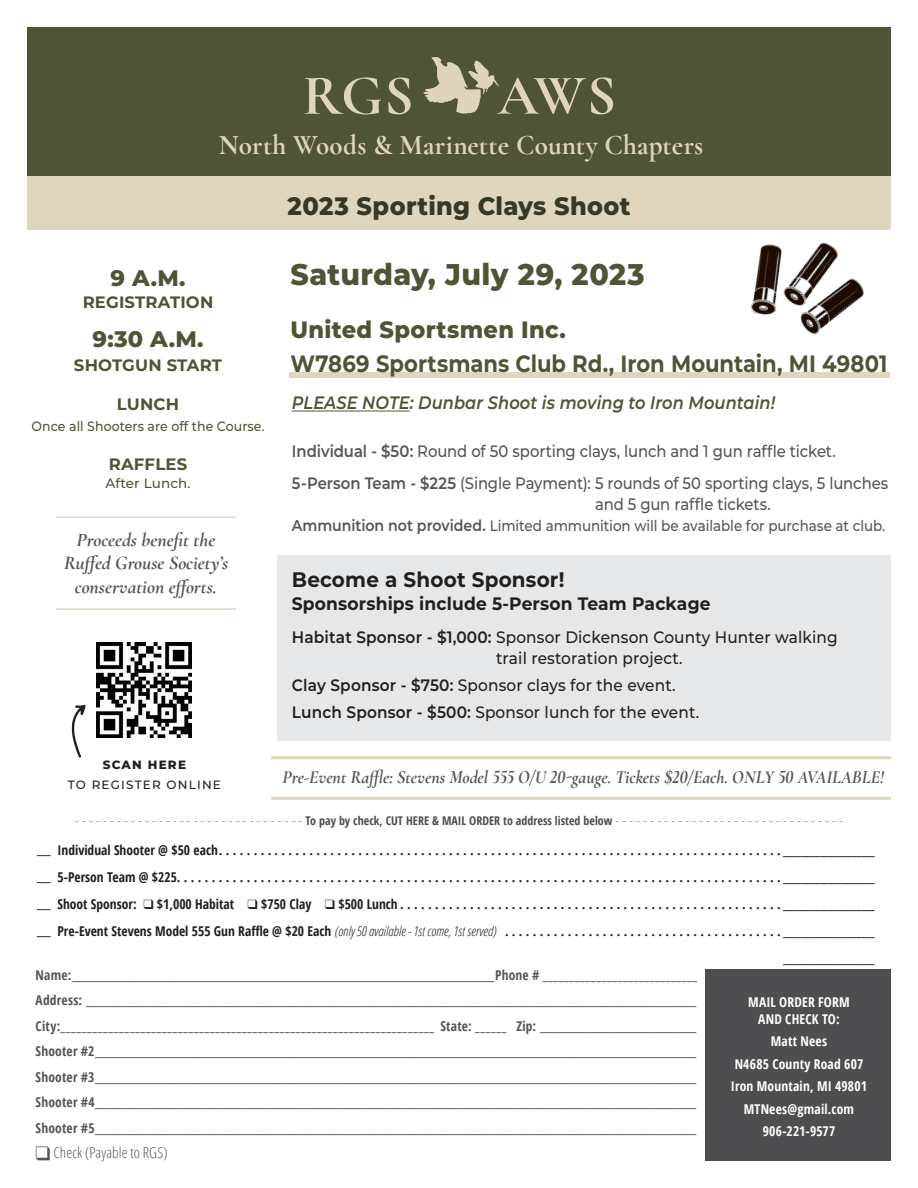
<style>
.page{position:relative;width:918px;height:1188px;background:#fff}
.page>*{position:absolute;margin:0;border:0;box-sizing:border-box;transform-origin:0 0}
.t1{font:800 30px "Montserrat";letter-spacing:.015em;color:#505437;scale:.95 1}
.t2{font:700 28.5px "Cormorant Garamond";letter-spacing:.01em;color:#dfd4bc;scale:.95 1}
.t3{font:800 25.2px "Montserrat";letter-spacing:.015em;color:#353928;scale:.95 1}
.t4{font:700 23.7px "Montserrat";color:#505437;scale:.9 1}
.t5{font:800 23.7px "Montserrat";letter-spacing:.015em;color:#505437;scale:.95 1}
.t6{font:800 22.5px "Montserrat";color:#505437}
.t7{font:700 21px "Montserrat";letter-spacing:.01em;color:#231f20;scale:.95 1}
.t8{font:italic 700 19.5px/23.4px "Cormorant Garamond";color:#54555a;text-align:center}
.t9{font:italic 700 18.75px "Cormorant Garamond";color:#54555a;scale:.94 1}
.t10{font:italic 600 18px "Montserrat";letter-spacing:.005em;color:#505437;scale:.9 1}
.t11{font:700 18px "Montserrat";letter-spacing:.01em;color:#231f20;scale:.95 1}
.t12{font:500 16.5px/21px "Montserrat";letter-spacing:.01em;color:#231f20;scale:.93 1}
.t13{font:500 16.5px/21px "Montserrat";letter-spacing:-.01em;color:#54555a;scale:.9 1}
.t14{font:700 16.5px "Montserrat";letter-spacing:.01em;color:#505437}
.t15{font:500 15px "Montserrat";letter-spacing:-.005em;color:#54555a;scale:.9 1}
.Registration{font:300 15px "Open Sans Condensed";letter-spacing:.005em;color:#54555a}
.Registration-2{font:700 13.5px "Open Sans Condensed";letter-spacing:.015em;color:#54555a}
.t16{font:700 13.5px "Open Sans Condensed";color:#231f20}
.t17{font:700 13.5px "Open Sans Condensed";letter-spacing:.015em;color:#fff}
.t18{font:500 13.5px "Montserrat";letter-spacing:.005em;color:#505437;scale:.93 1}
.t19{font:500 13.5px "Montserrat";letter-spacing:.005em;color:#505437}
.t20{font:300 12px "Open Sans";color:#4e4e50}
.t21{font:500 12px "Montserrat";letter-spacing:.1em;color:#231f20}
.t22{font:800 12px "Montserrat";letter-spacing:.1em;color:#231f20}
.s1{font-weight:600}
.s2{font-weight:600;font-size:15.75px}
.s3{font-family:"Open Sans Condensed";font-weight:700}
.s4{font-weight:300;font-style:italic}
</style>
<div class="page">
<div style="left:278px;top:555px;width:613px;height:186px;background:#e6e7e9"></div>
<div style="left:27px;top:27px;width:864px;height:151px;background:#505437"></div>
<div style="left:289px;top:372px;width:600px;height:6px;background:#dfd6be"></div>
<hr style="left:292px;top:411px;width:118px;height:1px;background:#505437">
<svg style="left:305px;top:77px;width:76px;height:37px"></svg>
<svg style="left:388px;top:77px;width:23px;height:37px"></svg>
<svg style="left:423px;top:57px;width:190px;height:57px"></svg>
<div style="left:27px;top:176px;width:864px;height:54px;background:#dfd6be"></div>
<div style="left:705px;top:970px;width:186px;height:191px;background:#4e4e50"></div>
<hr style="left:271px;top:797px;width:620px;height:3px;background:#dfd6be">
<hr style="left:271px;top:756px;width:620px;height:3px;background:#dfd6be">
<img style="left:97px;top:642px;width:95px;height:95px">
<svg style="left:71px;top:705px;width:15px;height:53px"></svg>
<img style="left:751px;top:242px;width:113px;height:93px">
<hr style="left:56px;top:517px;width:180px;height:1px;background:#dfd6be">
<hr style="left:56px;top:608px;width:180px;height:2px;background:#dfd6be">
<p class="t2" style="left:219px;top:127px;width:511px">North Woods &amp; Marinette County Chapters</p>
<p class="t6" style="left:111px;top:261px;width:76px">9 A.M.</p>
<p class="t14" style="left:83px;top:290px;width:132px">REGISTRATION</p>
<p class="t6" style="left:93px;top:323px;width:112px">9:30 A.M.</p>
<p class="t14" style="left:74px;top:353px;width:150px">SHOTGUN START</p>
<p class="t14" style="left:117px;top:392px;width:64px">LUNCH</p>
<p class="t18" style="left:32px;top:417px;width:252px">Once all Shooters are off the Course.</p>
<p class="t14" style="left:109px;top:452px;width:80px">RAFFLES</p>
<p class="t19" style="left:106px;top:474px;width:87px">After Lunch.</p>
<p class="t8" style="left:64px;top:528px;width:166px">Proceeds benefit the<br>Ruffed Grouse Society’s conservation efforts.</p>
<p class="t22" style="left:103px;top:756px;width:85px">SCAN HERE</p>
<p class="t21" style="left:68px;top:776px;width:155px">TO REGISTER ONLINE</p>
<p class="t3" style="left:287px;top:187px;width:363px">2023 Sporting Clays Shoot</p>
<p class="t1" style="left:290px;top:252px;width:374px">Saturday, July 29, 2023</p>
<p class="t5" style="left:290px;top:312px;width:291px">United Sportsmen Inc.</p>
<p class="t4" style="left:290px;top:347px;width:665px">W7869 Sportsmans Club Rd., Iron Mountain, MI 49801</p>
<p class="t10" style="left:292px;top:390px;width:539px">PLEASE NOTE: Dunbar Shoot is moving to Iron Mountain!</p>
<p class="t13" style="left:292px;top:440px;width:606px"><span class="s1">Individual - $50:</span> Round of 50 sporting clays, lunch and 1 gun raffle ticket.</p>
<p class="t13" style="left:595px;top:472px;width:327px;text-indent:-303px"><span class="s1">5-Person Team - $225</span> (Single Payment): 5 rounds of 50 sporting clays, 5 lunches and 5 gun raffle tickets.</p>
<p class="t15" style="left:292px;top:515px;width:661px"><span class="s2">Ammunition not provided.</span> Limited ammunition will be available for purchase at club.</p>
<p class="t7" style="left:292px;top:565px;width:289px">Become a Shoot Sponsor!</p>
<p class="t11" style="left:292px;top:590px;width:442px">Sponsorships include 5-Person Team Package</p>
<p class="t12" style="left:496px;top:626px;width:369px;text-indent:-204px"><span class="s1">Habitat Sponsor - $1,000:</span> Sponsor Dickenson County Hunter walking trail restoration project.</p>
<p class="t12" style="left:292px;top:674px;width:414px"><span class="s1">Clay Sponsor - $750:</span> Sponsor clays for the event.</p>
<p class="t12" style="left:292px;top:701px;width:439px"><span class="s1">Lunch Sponsor - $500:</span> Sponsor lunch for the event.</p>
<p class="t9" style="left:283px;top:765px;width:641px">Pre-Event Raffle: Stevens Model 555 O/U 20-gauge. Tickets $20/Each. ONLY 50 AVAILABLE!</p>
<p class="t20" style="left:75px;top:812px;width:769px">- - - - - - - - - - - - - - - - - - - - - - - - - - - - - - - - - <span class="s3">To pay by check, CUT HERE &amp; MAIL ORDER to address listed below</span> - - - - - - - - - - - - - - - - - - - - - - - - - - - - - - - - -</p>
<p class="t16" style="left:37px;top:841px;width:839px">___ Individual Shooter @ $50 each . . . . . . . . . . . . . . . . . . . . . . . . . . . . . . . . . . . . . . . . . . . . . . . . . . . . . . . . . . . . . . . . . . . . . . . . . . . . . . . . ____________________</p>
<p class="t16" style="left:37px;top:868px;width:839px">___ 5-Person Team @ $225 . . . . . . . . . . . . . . . . . . . . . . . . . . . . . . . . . . . . . . . . . . . . . . . . . . . . . . . . . . . . . . . . . . . . . . . . . . . . . . . . . . . . . . ____________________</p>
<p class="t16" style="left:37px;top:895px;width:839px">___ Shoot Sponsor: ❑ $1,000 Habitat ❑ $750 Clay ❑ $500 Lunch . . . . . . . . . . . . . . . . . . . . . . . . . . . . . . . . . . . . . . . . . . . . . . . . . . . . . . ____________________</p>
<p class="t16" style="left:37px;top:922px;width:839px">___ Pre-Event Stevens Model 555 Gun Raffle @ $20 Each <span class="s4">(only 50 available - 1st come, 1st served)</span> . . . . . . . . . . . . . . . . . . . . . . . . . . . . . . . . . . . . . . . ____________________</p>
<p class="t16" style="left:783px;top:949px;width:93px">____________________</p>
<p class="t17" style="left:748px;top:993px;width:103px">MAIL ORDER FORM</p>
<p class="t17" style="left:758px;top:1009px;width:83px">AND CHECK TO:</p>
<p class="t17" style="left:771px;top:1032px;width:58px">Matt Nees</p>
<p class="t17" style="left:735px;top:1054px;width:130px">N4685 County Road 607</p>
<p class="t17" style="left:731px;top:1077px;width:138px">Iron Mountain, MI 49801</p>
<p class="t17" style="left:744px;top:1099px;width:112px">MTNees@gmail.com</p>
<p class="t17" style="left:763px;top:1122px;width:74px">906-221-9577</p>
<p class="Registration-2" style="left:36px;top:966px;width:663px">Name:____________________________________________________________________________________________Phone # _____________________________</p>
<p class="Registration-2" style="left:36px;top:991px;width:662px">Address: _____________________________________________________________________________________________________________________________________</p>
<p class="Registration-2" style="left:36px;top:1017px;width:662px">City:______________________________________________________________________ State: ______ Zip: __________________________________</p>
<p class="Registration-2" style="left:36px;top:1042px;width:662px">Shooter #2___________________________________________________________________________________________________________________________________</p>
<p class="Registration-2" style="left:36px;top:1068px;width:662px">Shooter #3___________________________________________________________________________________________________________________________________</p>
<p class="Registration-2" style="left:36px;top:1093px;width:662px">Shooter #4___________________________________________________________________________________________________________________________________</p>
<p class="Registration-2" style="left:36px;top:1119px;width:662px">Shooter #5___________________________________________________________________________________________________________________________________</p>
<p class="Registration" style="left:36px;top:1143px;width:133px">❑ Check (Payable to RGS)</p>
</div>
